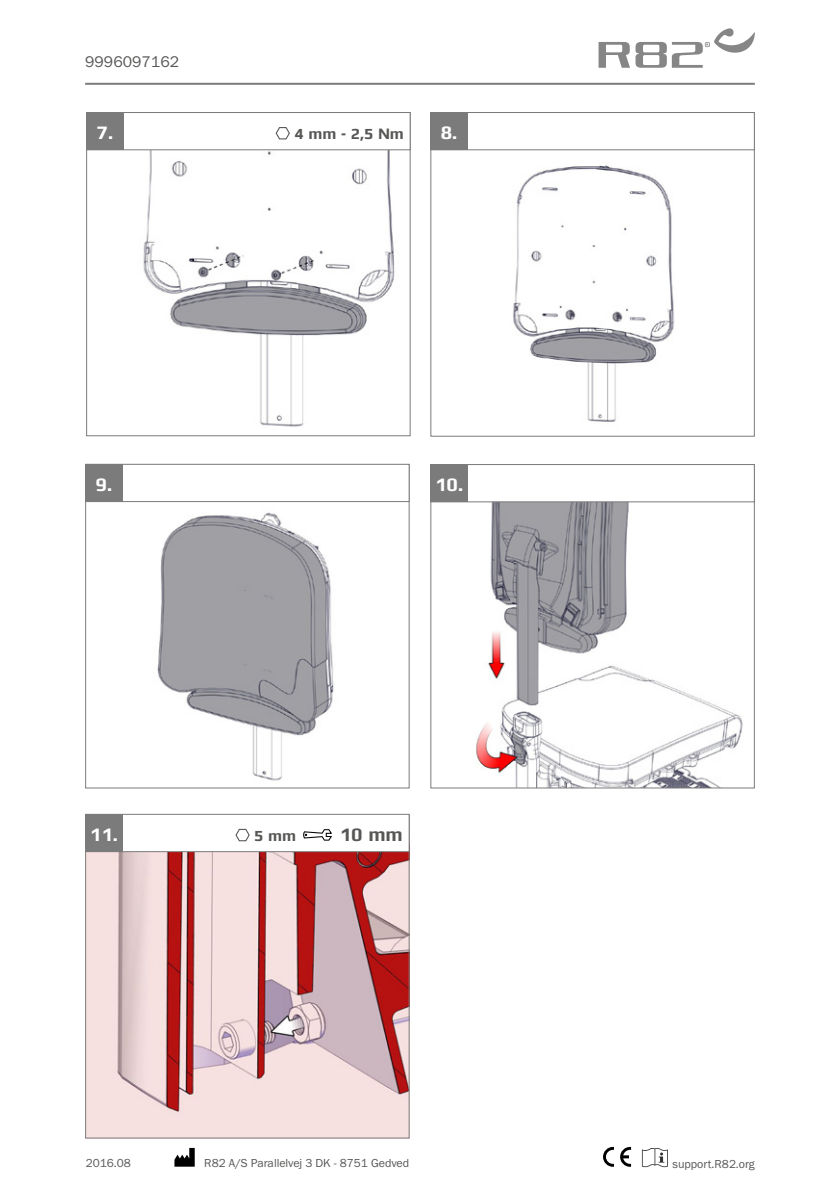
<style>
.page{position:relative;width:840px;height:1191px;background:#fff}
.page>*{position:absolute;margin:0;border:0;box-sizing:border-box;transform-origin:0 0}
.t1{font:700 19.8px "Mdd";color:#fff}
.t2{font:700 19.8px "Mdd";color:#575756}
.t3{font:700 16px "Mdd";color:#575756}
.t4{font:16px "Franklin Gothic URW Boo";color:#575756}
.t5{font:12px "Franklin Gothic URW Boo";color:#575756}
</style>
<div class="page">
<svg style="left:598px;top:42px;width:31px;height:26px"></svg>
<svg style="left:635px;top:28px;width:119px;height:40px"></svg>
<hr style="left:85px;top:83px;width:669px;height:2px;background:#7c7b7b">
<svg style="left:641px;top:1148px;width:26px;height:19px"></svg>
<svg style="left:174px;top:1147px;width:21px;height:20px"></svg>
<svg style="left:603px;top:1146px;width:10px;height:20px"></svg>
<svg style="left:620px;top:1146px;width:10px;height:20px"></svg>
<img style="left:432px;top:150px;width:320px;height:272px">
<div style="left:430px;top:112px;width:324px;height:38px;background:#fff;border:1px solid #7c7b7b"></div>
<div style="left:430px;top:112px;width:37px;height:38px;background:#7c7b7b"></div>
<img style="left:87px;top:502px;width:320px;height:279px">
<img style="left:87px;top:852px;width:320px;height:284px">
<img style="left:432px;top:502px;width:320px;height:284px">
<div style="left:85px;top:464px;width:324px;height:38px;background:#fff;border:1px solid #7c7b7b"></div>
<svg style="left:235px;top:828px;width:15px;height:14px"></svg>
<svg style="left:303px;top:829px;width:29px;height:12px"></svg>
<div style="left:85px;top:814px;width:324px;height:38px;border:1px solid #7c7b7b"></div>
<div style="left:430px;top:464px;width:324px;height:38px;background:#fff;border:1px solid #7c7b7b"></div>
<div style="left:85px;top:464px;width:37px;height:37px;background:#7c7b7b"></div>
<div style="left:85px;top:814px;width:37px;height:37px;background:#7c7b7b"></div>
<div style="left:430px;top:464px;width:37px;height:37px;background:#7c7b7b"></div>
<img style="left:88px;top:150px;width:320px;height:277px">
<svg style="left:275px;top:127px;width:15px;height:13px"></svg>
<div style="left:86px;top:112px;width:324px;height:38px;border:1px solid #7c7b7b"></div>
<div style="left:86px;top:112px;width:37px;height:37px;background:#7c7b7b"></div>
<h2 class="t4" style="left:85px;top:52px;width:95px">9996097162</h2>
<h1 class="t1" style="left:96px;top:122px;width:18px">7.</h1>
<h2 class="t3" style="left:294px;top:126px;width:111px">4 mm - 2,5 Nm</h2>
<h1 class="t1" style="left:440px;top:122px;width:18px">8.</h1>
<h1 class="t1" style="left:95px;top:474px;width:18px">9.</h1>
<h1 class="t1" style="left:435px;top:474px;width:29px">10.</h1>
<h1 class="t1" style="left:90px;top:824px;width:29px">11.</h1>
<h2 class="t3" style="left:254px;top:827px;width:43px">5 mm</h2>
<h1 class="t2" style="left:339px;top:824px;width:65px">10 mm</h1>
<p class="t5" style="left:86px;top:1155px;width:47px">2016.08</p>
<p class="t5" style="left:204px;top:1155px;width:206px">R82 A/S Parallelvej 3 DK - 8751 Gedved</p>
<p class="t5" style="left:672px;top:1156px;width:84px">support.R82.org</p>
</div>
